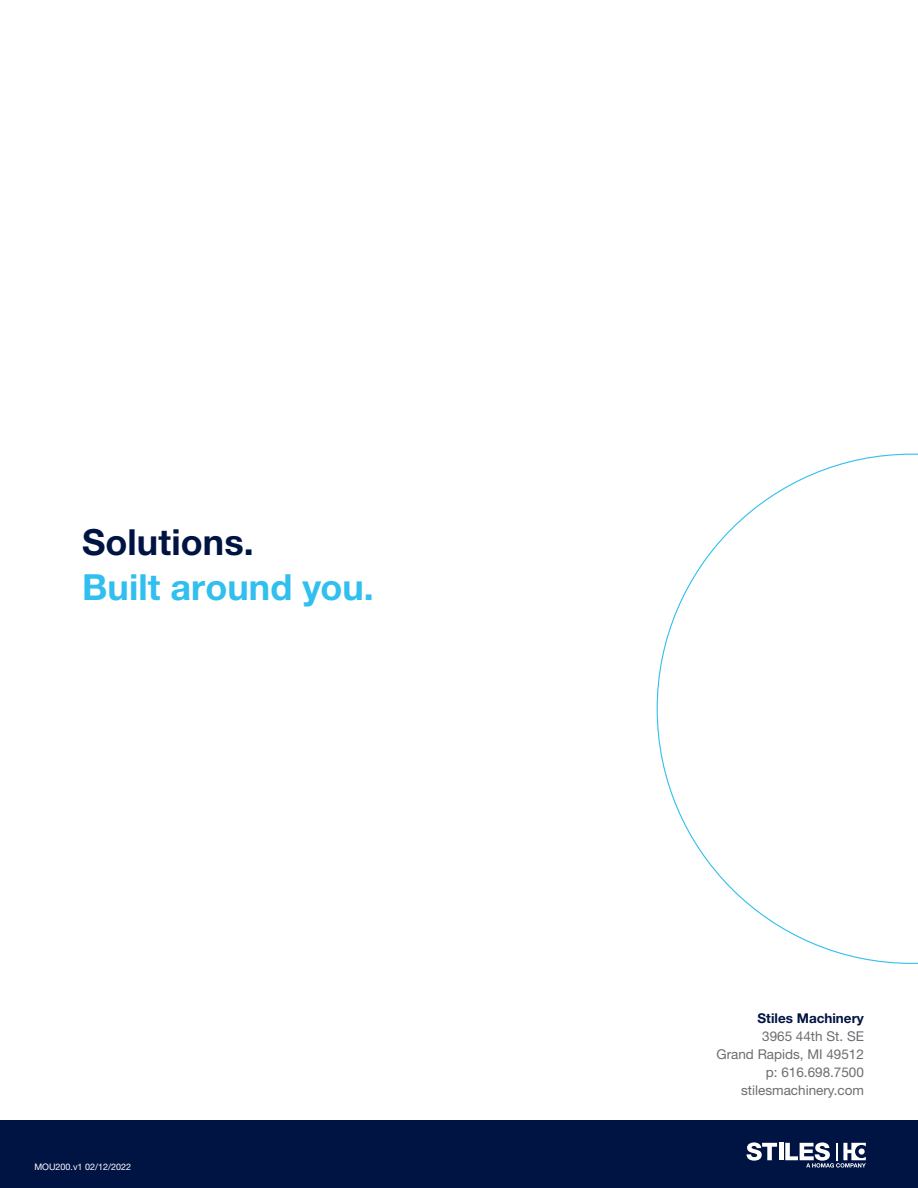
<style>
.page{position:relative;width:918px;height:1188px;background:#fff}
.page>*{position:absolute;margin:0;border:0;box-sizing:border-box;transform-origin:0 0}
.t1{font:700 36px "Helvetica Neue LTW1 G";letter-spacing:.005em;color:#30bfef}
.t2{font:700 36px "Helvetica Neue LTW1 G";letter-spacing:.005em;color:#001443}
.t3{font:13.5px/18px "Helvetica Neue LT Std";color:#6c6d70;text-align:right}
.t4{font:700 13.5px "Helvetica Neue LT Std";color:#001443}
.t5{font:9px "Helvetica Neue LT Std";color:#fff}
</style>
<div class="page">
<div style="left:0;top:1120px;width:918px;height:68px;background:#001443"></div>
<svg style="left:747px;top:1142px;width:30px;height:19px"></svg>
<hr style="left:779px;top:1143px;width:4px;height:17px;background:#fff">
<svg style="left:785px;top:1142px;width:81px;height:26px"></svg>
<svg style="left:657px;top:454px;width:261px;height:510px"></svg>
<h1 class="t2" style="left:82px;top:520px;width:173px">Solutions.</h1>
<h1 class="t1" style="left:82px;top:565px;width:293px">Built around you.</h1>
<p class="t5" style="left:34px;top:1161px;width:98px">MOU200.v1 02/12/2022</p>
<p class="t4" style="left:758px;top:1010px;width:108px">Stiles Machinery</p>
<p class="t3" style="left:716px;top:1027px;width:149px">3965 44th St. SE<br>Grand Rapids, MI 49512 p: 616.698.7500 stilesmachinery.com</p>
</div>
